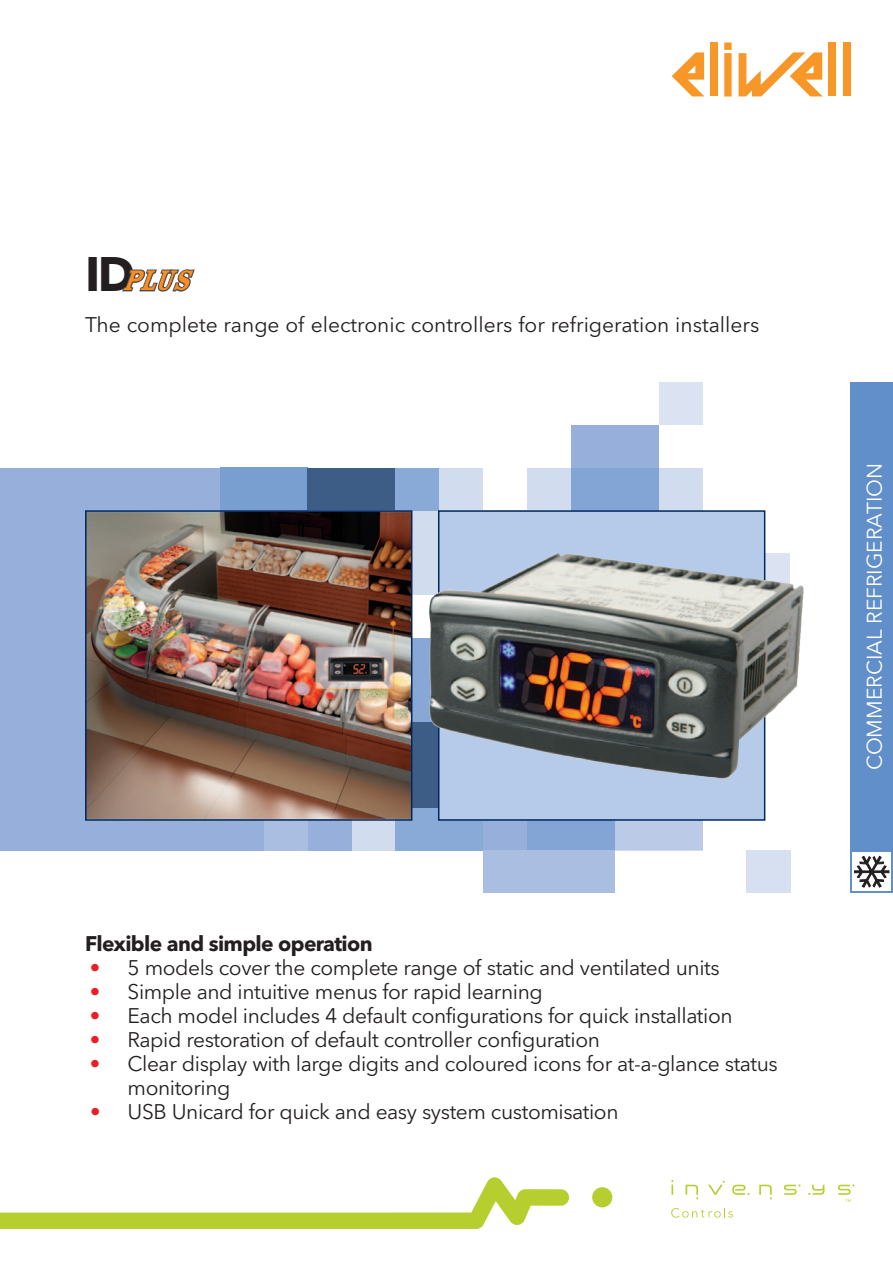
<style>
.page{position:relative;width:893px;height:1263px;background:#fff}
.page>*{position:absolute;margin:0;border:0;box-sizing:border-box;transform-origin:0 0}
.t1{font:700 48px "Avenir Next LT Pro";color:#231f20}
.t2{font:italic 30.9px "Rosewood Std Fill";color:#ff8e1f}
.t3{font:21px/24px "Avenir Next LT Pro";letter-spacing:-.02em;color:#231f20}
.t4{font:21px "Avenir Next LT Pro";color:#231f20}
.t5{font:700 21px "Avenir Next LT Pro";letter-spacing:-.03em;color:#231f20}
.t6{font:21px "Avenir Next LT Pro";color:#fff}
.s1{font-weight:700;color:#ee1d23}
</style>
<div class="page">
<div style="left:350px;top:468px;width:352px;height:382px;background:#d1dcef"></div>
<div style="left:395px;top:638px;width:88px;height:172px;background:#87a8d7"></div>
<div style="left:0;top:468px;width:351px;height:382px;background:#96b0db"></div>
<div style="left:220px;top:468px;width:88px;height:170px;background:#799fd1"></div>
<div style="left:308px;top:468px;width:87px;height:42px;background:#3d5d86"></div>
<div style="left:395px;top:723px;width:44px;height:85px;background:#3d5d86"></div>
<svg style="left:765px;top:553px;width:25px;height:42px"></svg>
<div style="left:659px;top:383px;width:43px;height:42px;background:#dbe3f3"></div>
<div style="left:615px;top:680px;width:87px;height:170px;background:#bacae7"></div>
<div style="left:395px;top:808px;width:88px;height:42px;background:#89a9d7"></div>
<div style="left:264px;top:765px;width:44px;height:85px;background:#a9bee1"></div>
<div style="left:527px;top:765px;width:88px;height:85px;background:#83a5d6"></div>
<div style="left:395px;top:468px;width:44px;height:42px;background:#89a9d7"></div>
<div style="left:571px;top:468px;width:88px;height:42px;background:#83a5d6"></div>
<div style="left:483px;top:765px;width:44px;height:85px;background:#96b0db"></div>
<div style="left:395px;top:595px;width:44px;height:43px;background:#fff"></div>
<div style="left:483px;top:467px;width:44px;height:43px;background:#fff"></div>
<div style="left:483px;top:850px;width:132px;height:43px;background:#a9bee1"></div>
<div style="left:746px;top:850px;width:45px;height:43px;background:#d6e0f1"></div>
<div style="left:571px;top:425px;width:88px;height:43px;background:#96b0db"></div>
<div style="left:850px;top:383px;width:43px;height:510px;background:#618fca"></div>
<div style="left:853px;top:853px;width:38px;height:38px;background:#fff"></div>
<div style="left:438px;top:510px;width:327px;height:311px;background:#b5cbe9;border:2px solid #00285f"></div>
<svg style="left:854px;top:856px;width:35px;height:32px"></svg>
<img style="left:88px;top:513px;width:321px;height:305px">
<div style="left:85px;top:510px;width:327px;height:311px;border:2px solid #00285f"></div>
<img style="left:428px;top:555px;width:332px;height:223px">
<svg style="left:122px;top:269px;width:73px;height:23px"></svg>
<div style="left:710px;top:43px;width:7px;height:53px;background:#f79727"></div>
<svg style="left:724px;top:43px;width:8px;height:54px"></svg>
<div style="left:829px;top:43px;width:7px;height:53px;background:#f79727"></div>
<div style="left:843px;top:43px;width:7px;height:53px;background:#f79727"></div>
<svg style="left:672px;top:52px;width:32px;height:44px"></svg>
<svg style="left:739px;top:52px;width:84px;height:44px"></svg>
<svg style="left:808px;top:1185px;width:16px;height:10px"></svg>
<svg style="left:784px;top:1184px;width:16px;height:11px"></svg>
<svg style="left:759px;top:1185px;width:13px;height:14px"></svg>
<svg style="left:732px;top:1185px;width:17px;height:10px"></svg>
<svg style="left:686px;top:1185px;width:12px;height:14px"></svg>
<svg style="left:671px;top:1180px;width:2px;height:15px"></svg>
<svg style="left:708px;top:1181px;width:17px;height:14px"></svg>
<svg style="left:838px;top:1184px;width:16px;height:18px"></svg>
<svg style="left:671px;top:1208px;width:62px;height:10px"></svg>
<svg style="left:0;top:1177px;width:612px;height:52px"></svg>
<h1 class="t1" style="left:85px;top:245px;width:52px">ID</h1>
<p class="t4" style="left:85px;top:312px;width:676px">The complete range of electronic controllers for refrigeration installers</p>
<h2 class="t2" style="left:122px;top:264px;width:81px">PLUS</h2>
<p class="t5" style="left:85px;top:931px;width:289px">Flexible and simple operation</p>
<p class="t3" style="left:90px;top:956px;width:631px"><span class="s1">•</span> 5 models cover the complete range of static and ventilated units</p>
<p class="t3" style="left:90px;top:980px;width:454px"><span class="s1">•</span> Simple and intuitive menus for rapid learning</p>
<p class="t3" style="left:90px;top:1004px;width:644px"><span class="s1">•</span> Each model includes 4 default configurations for quick installation</p>
<p class="t3" style="left:90px;top:1028px;width:511px"><span class="s1">•</span> Rapid restoration of default controller configuration</p>
<p class="t3" style="left:128px;top:1052px;width:652px;text-indent:-38px"><span class="s1">•</span> Clear display with large digits and coloured icons for at-a-glance status monitoring</p>
<p class="t3" style="left:90px;top:1100px;width:530px"><span class="s1">•</span> USB Unicard for quick and easy system customisation</p>
<p class="t6" style="left:862px;top:770px;width:309px;rotate:-90deg">COMMERCIAL REFRIGERATION</p>
</div>
